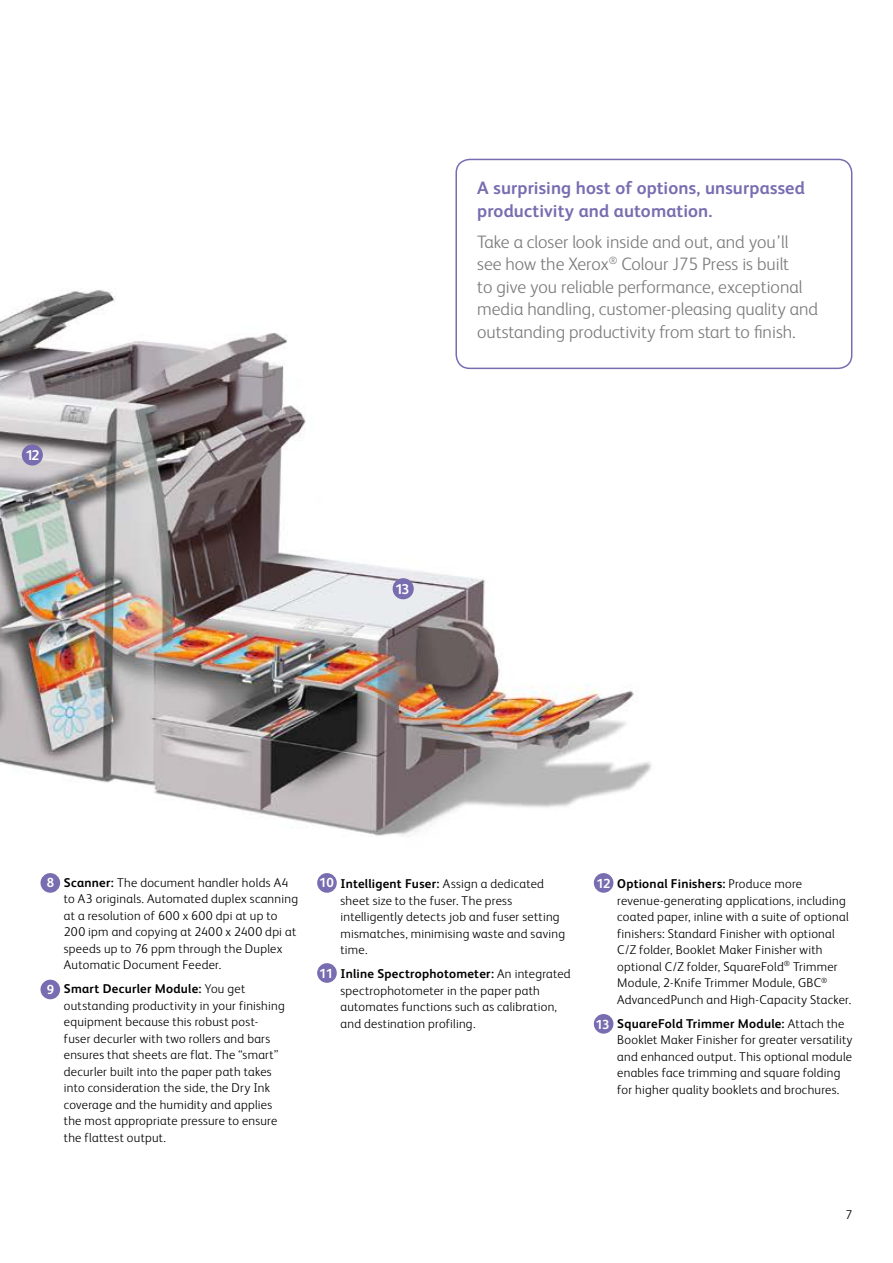
<style>
.page{position:relative;width:893px;height:1263px;background:#fff}
.page>*{position:absolute;margin:0;border:0;box-sizing:border-box;transform-origin:0 0}
.t1{font:300 18px/22.5px "Xerox Sans";color:#7c7b7b}
.t2{font:700 18px/22.5px "Xerox Sans";letter-spacing:.005em;color:#776db0}
.t3{font:700 14.25px "Xerox Sans";color:#fff}
.t4{font:300 12.75px/16.5px "Xerox Sans";letter-spacing:.02em;color:#000}
.s1{font-weight:700;font-size:13.2px;color:#fff}
.s2{font-weight:700}
</style>
<div class="page">
<img style="left:0;top:290px;width:673px;height:546px">
<div style="left:22px;top:444px;width:21px;height:21px;background:#776db0;border-radius:50%"></div>
<div style="left:393px;top:578px;width:21px;height:21px;background:#776db0;border-radius:50%"></div>
<div style="left:455px;top:159px;width:397px;height:210px;border:2px solid #776db0;border-radius:14px"></div>
<div style="left:40px;top:873px;width:20px;height:20px;background:#776db0;border-radius:50%"></div>
<div style="left:40px;top:980px;width:20px;height:19px;background:#776db0;border-radius:50%"></div>
<div style="left:317px;top:873px;width:20px;height:20px;background:#776db0;border-radius:50%"></div>
<div style="left:317px;top:963px;width:20px;height:20px;background:#776db0;border-radius:50%"></div>
<div style="left:594px;top:873px;width:19px;height:20px;background:#776db0;border-radius:50%"></div>
<div style="left:594px;top:1014px;width:19px;height:20px;background:#776db0;border-radius:50%"></div>
<p class="t3" style="left:25px;top:445px;width:16px">12</p>
<h1 class="t2" style="left:477px;top:176px;width:329px">A surprising host of options, unsurpassed productivity and automation.</h1>
<h1 class="t1" style="left:477px;top:230px;width:342px">Take a closer look inside and out, and you’ll<br>see how the Xerox<sup>®</sup> Colour J75 Press is built<br>to give you reliable performance, exceptional media handling, customer-pleasing quality and outstanding productivity from start to finish.</h1>
<p class="t3" style="left:395px;top:579px;width:16px">13</p>
<p class="t4" style="left:64px;top:873px;width:236px;text-indent:-17px"><span class="s1">8</span> <span class="s2">Scanner:</span> The document handler holds A4 to A3 originals. Automated duplex scanning at a resolution of 600 x 600 dpi at up to 200 ipm and copying at 2400 x 2400 dpi at speeds up to 76 ppm through the Duplex Automatic Document Feeder.</p>
<p class="t4" style="left:64px;top:980px;width:222px;text-indent:-17px"><span class="s1">9</span> <span class="s2">Smart Decurler Module:</span> You get outstanding productivity in your finishing equipment because this robust post&shy;fuser decurler with two rollers and bars ensures that sheets are flat. The “smart” decurler built into the paper path takes into consideration the side, the Dry Ink coverage and the humidity and applies the most appropriate pressure to ensure the flattest output.</p>
<p class="t4" style="left:341px;top:875px;width:226px;text-indent:-21px"><span class="s1">10</span> <span class="s2">Intelligent Fuser:</span> Assign a dedicated sheet size to the fuser. The press intelligently detects job and fuser setting mismatches, minimising waste and saving time.</p>
<p class="t4" style="left:341px;top:965px;width:232px;text-indent:-21px"><span class="s1">11</span> <span class="s2">Inline Spectrophotometer:</span> An integrated spectrophotometer in the paper path automates functions such as calibration, and destination profiling.</p>
<p class="t4" style="left:617px;top:875px;width:235px;text-indent:-21px"><span class="s1">12</span> <span class="s2">Optional Finishers:</span> Produce more revenue-generating applications, including coated paper, inline with a suite of optional finishers: Standard Finisher with optional C/Z folder, Booklet Maker Finisher with optional C/Z folder, SquareFold<sup>®</sup> Trimmer Module, 2-Knife Trimmer Module, GBC<sup>® </sup>AdvancedPunch and High-Capacity Stacker.</p>
<p class="t4" style="left:617px;top:1014px;width:237px;text-indent:-22px"><span class="s1">13</span> <span class="s2">SquareFold Trimmer Module:</span> Attach the Booklet Maker Finisher for greater versatility and enhanced output. This optional module enables face trimming and square folding for higher quality booklets and brochures.</p>
<p class="t4" style="left:846px;top:1206px;width:8px">7</p>
</div>
